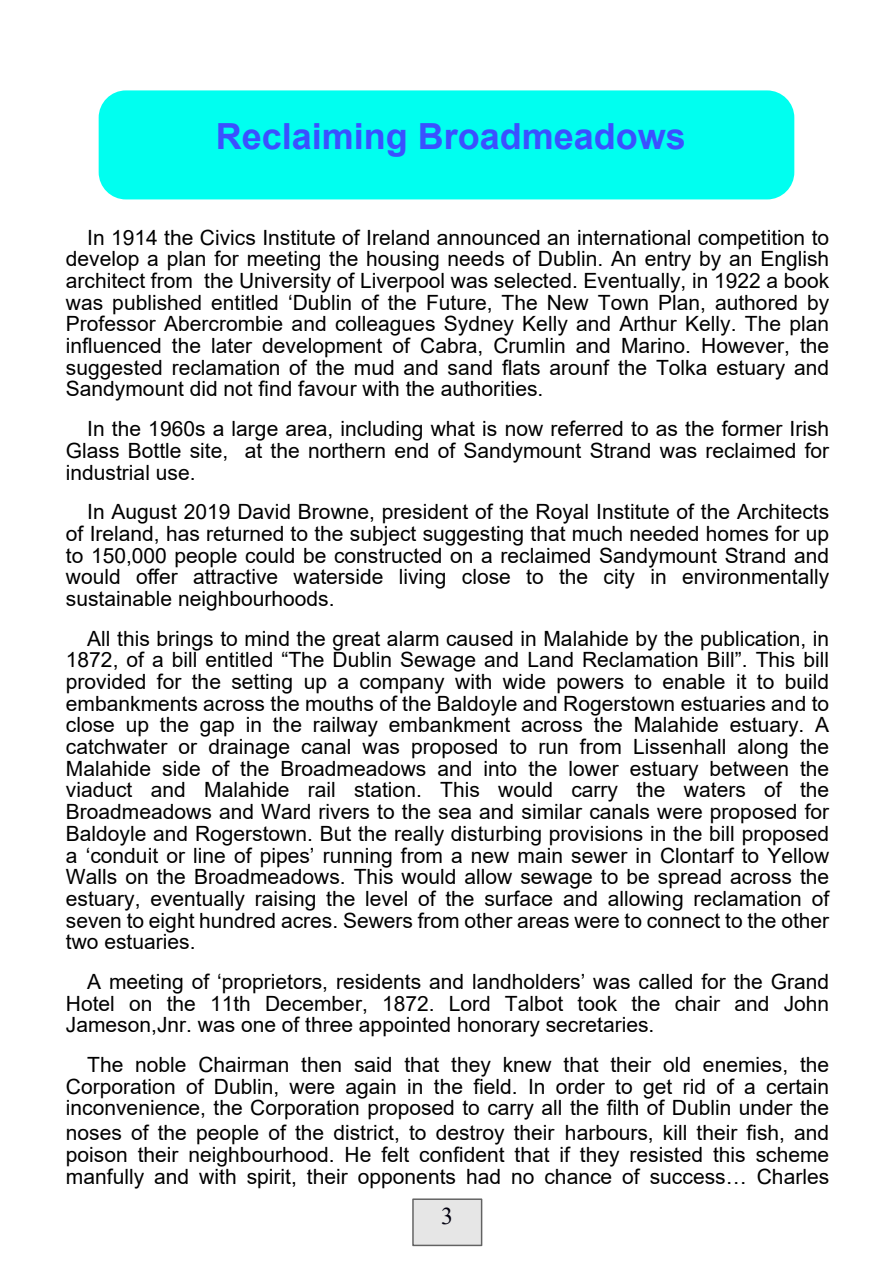
<style>
.page{position:relative;width:893px;height:1263px;background:#fff}
.page>*{position:absolute;margin:0;border:0;box-sizing:border-box;transform-origin:0 0}
.t1{font:700 36px "Arial";color:#3b50ff}
.t2{font:24px "Times New Roman";color:#01000f}
.t3{font:21px/21.8px "Arial";color:#000;text-align:justify}
</style>
<div class="page">
<div style="left:413px;top:1199px;width:69px;height:46px;background:#e6e6e6"></div>
<div style="left:412px;top:1198px;width:70px;height:48px;border:2px solid #4d4d4d"></div>
<div style="left:99px;top:90px;width:695px;height:109px;background:#00fff0;border-radius:27px"></div>
<h1 class="t1" style="left:216px;top:123px;width:472px">Reclaiming Broadmeadows</h1>
<p class="t3" style="left:66px;top:228px;width:765px;text-indent:21px">In 1914 the Civics Institute of Ireland announced an international competition to develop a plan for meeting the housing needs of Dublin. An entry by an English architect from the University of Liverpool was selected. Eventually, in 1922 a book was published entitled ‘Dublin of the Future, The New Town Plan, authored by Professor Abercrombie and colleagues Sydney Kelly and Arthur Kelly. The plan influenced the later development of Cabra, Crumlin and Marino. However, the suggested reclamation of the mud and sand flats arounf the Tolka estuary and Sandymount did not find favour with the authorities.</p>
<p class="t3" style="left:66px;top:420px;width:765px;text-indent:21px">In the 1960s a large area, including what is now referred to as the former Irish Glass Bottle site, at the northern end of Sandymount Strand was reclaimed for industrial use.</p>
<p class="t3" style="left:66px;top:503px;width:765px;text-indent:21px">In August 2019 David Browne, president of the Royal Institute of the Architects of Ireland, has returned to the subject suggesting that much needed homes for up to 150,000 people could be constructed on a reclaimed Sandymount Strand and would offer attractive waterside living close to the city in environmentally sustainable neighbourhoods.</p>
<p class="t3" style="left:66px;top:629px;width:765px;text-indent:21px">All this brings to mind the great alarm caused in Malahide by the publication, in 1872, of a bill entitled “The Dublin Sewage and Land Reclamation Bill”. This bill provided for the setting up a company with wide powers to enable it to build embankments across the mouths of the Baldoyle and Rogerstown estuaries and to close up the gap in the railway embankment across the Malahide estuary. A catchwater or drainage canal was proposed to run from Lissenhall along the Malahide side of the Broadmeadows and into the lower estuary between the viaduct and Malahide rail station. This would carry the waters of the Broadmeadows and Ward rivers to the sea and similar canals were proposed for Baldoyle and Rogerstown. But the really disturbing provisions in the bill proposed a ‘conduit or line of pipes’ running from a new main sewer in Clontarf to Yellow Walls on the Broadmeadows. This would allow sewage to be spread across the estuary, eventually raising the level of the surface and allowing reclamation of seven to eight hundred acres. Sewers from other areas were to connect to the other two estuaries.</p>
<p class="t3" style="left:66px;top:973px;width:765px;text-indent:21px">A meeting of ‘proprietors, residents and landholders’ was called for the Grand Hotel on the 11th December, 1872. Lord Talbot took the chair and John Jameson,Jnr. was one of three appointed honorary secretaries.</p>
<p class="t3" style="left:66px;top:1056px;width:765px;text-indent:21px">The noble Chairman then said that they knew that their old enemies, the Corporation of Dublin, were again in the field. In order to get rid of a certain inconvenience, the Corporation proposed to carry all the filth of Dublin under the</p>
<p class="t3" style="left:66px;top:1124px;width:765px">noses of the people of the district, to destroy their harbours, kill their fish, and poison their neighbourhood. He felt confident that if they resisted this scheme manfully and with spirit, their opponents had no chance of success… Charles</p>
<p class="t2" style="left:441px;top:1208px;width:13px">3</p>
</div>
